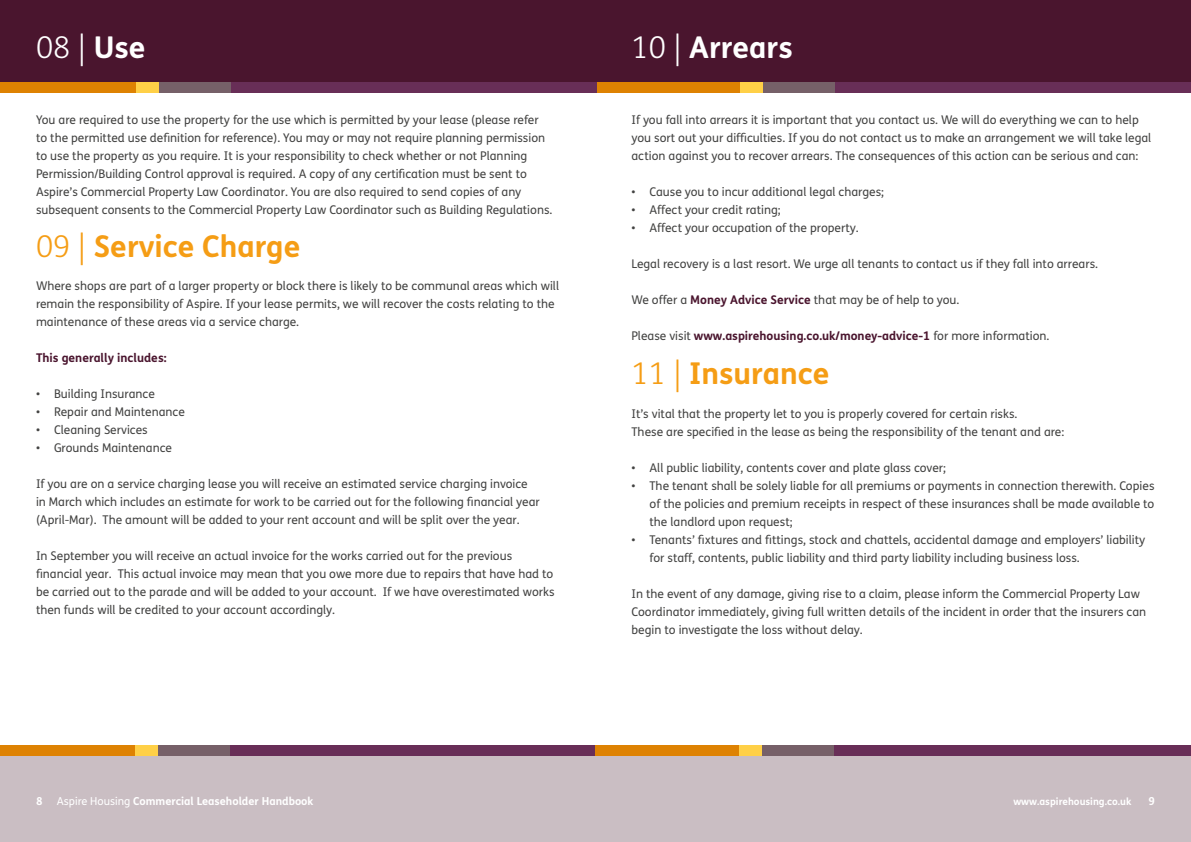
<style>
.page{position:relative;width:1191px;height:842px;background:#fff}
.page>*{position:absolute;margin:0;border:0;box-sizing:border-box;transform-origin:0 0}
.t1{font:700 30px "FS Me";color:#f59d15}
.t2{font:700 30px "FS Me";color:#fff}
.t3{font:300 30px "FS Me";color:#fff}
.t4{font:12px/18px "FS Me";color:#424241}
.t5{font:700 12px "FS Me";color:#4a152e}
.t6{font:700 11px "FS Me";color:#fff}
.t7{font:700 10px "FS Me";color:#fff}
.s1{font-weight:700}
.s2{font-weight:300}
.s3{font-weight:700;color:#4a152e}
.s4{font-weight:400;color:#424241}
.s5{font-weight:400}
</style>
<div class="page">
<div style="left:0;top:756px;width:1191px;height:86px;background:#cabec3"></div>
<div style="left:0;top:745px;width:158px;height:11px;background:#de8202"></div>
<div style="left:229px;top:745px;width:366px;height:11px;background:#682e57"></div>
<div style="left:158px;top:745px;width:72px;height:11px;background:#766068"></div>
<div style="left:135px;top:745px;width:23px;height:11px;background:#ffd047"></div>
<div style="left:595px;top:745px;width:167px;height:11px;background:#de8202"></div>
<div style="left:833px;top:745px;width:358px;height:11px;background:#682e57"></div>
<div style="left:762px;top:745px;width:71px;height:11px;background:#766068"></div>
<div style="left:739px;top:745px;width:23px;height:11px;background:#ffd047"></div>
<div style="left:0;top:0;width:595px;height:83px;background:#4a152e"></div>
<div style="left:596px;top:0;width:595px;height:83px;background:#4a152e"></div>
<div style="left:0;top:83px;width:158px;height:10px;background:#de8202"></div>
<div style="left:230px;top:83px;width:366px;height:10px;background:#682e57"></div>
<div style="left:158px;top:83px;width:72px;height:10px;background:#766068"></div>
<div style="left:136px;top:83px;width:22px;height:10px;background:#ffd047"></div>
<div style="left:597px;top:83px;width:166px;height:10px;background:#de8202"></div>
<div style="left:834px;top:83px;width:357px;height:10px;background:#682e57"></div>
<div style="left:763px;top:83px;width:72px;height:10px;background:#766068"></div>
<div style="left:740px;top:83px;width:23px;height:10px;background:#ffd047"></div>
<h1 class="t3" style="left:36px;top:31px;width:111px">08 | <span class="s1">Use</span></h1>
<h1 class="t2" style="left:631px;top:29px;width:163px"><span class="s2">10 |</span> Arrears</h1>
<p class="t4" style="left:36px;top:111px;width:518px">You are required to use the property for the use which is permitted by your lease (please refer to the permitted use definition for reference). You may or may not require planning permission to use the property as you require. It is your responsibility to check whether or not Planning Permission/Building Control approval is required. A copy of any certification must be sent to Aspire’s Commercial Property Law Coordinator. You are also required to send copies of any subsequent consents to the Commercial Property Law Coordinator such as Building Regulations.</p>
<p class="t4" style="left:631px;top:111px;width:521px">If you fall into arrears it is important that you contact us. We will do everything we can to help you sort out your difficulties. If you do not contact us to make an arrangement we will take legal action against you to recover arrears. The consequences of this action can be serious and can:</p>
<p class="t4" style="left:631px;top:183px;width:254px">• Cause you to incur additional legal charges;</p>
<p class="t4" style="left:631px;top:201px;width:151px">• Affect your credit rating;</p>
<p class="t4" style="left:631px;top:219px;width:229px">• Affect your occupation of the property.</p>
<p class="t4" style="left:631px;top:255px;width:468px">Legal recovery is a last resort. We urge all tenants to contact us if they fall into arrears.</p>
<p class="t4" style="left:631px;top:291px;width:329px">We offer a <span class="s3">Money Advice Service</span> that may be of help to you.</p>
<p class="t5" style="left:631px;top:328px;width:419px"><span class="s4">Please visit</span> www.aspirehousing.co.uk/money-advice-1 <span class="s4">for more information.</span></p>
<h1 class="t1" style="left:36px;top:227px;width:266px"><span class="s2">09 |</span> Service Charge</h1>
<p class="t4" style="left:36px;top:277px;width:524px">Where shops are part of a larger property or block there is likely to be communal areas which will remain the responsibility of Aspire. If your lease permits, we will recover the costs relating to the maintenance of these areas via a service charge.</p>
<p class="t5" style="left:36px;top:350px;width:132px">This generally includes:</p>
<p class="t4" style="left:36px;top:385px;width:120px">• Building Insurance</p>
<p class="t4" style="left:36px;top:403px;width:150px">• Repair and Maintenance</p>
<p class="t4" style="left:36px;top:421px;width:113px">• Cleaning Services</p>
<p class="t4" style="left:36px;top:439px;width:138px">• Grounds Maintenance</p>
<p class="t4" style="left:36px;top:475px;width:505px">If you are on a service charging lease you will receive an estimated service charging invoice in March which includes an estimate for work to be carried out for the following financial year (April-Mar). The amount will be added to your rent account and will be split over the year.</p>
<p class="t4" style="left:36px;top:547px;width:520px">In September you will receive an actual invoice for the works carried out for the previous financial year. This actual invoice may mean that you owe more due to repairs that have had to be carried out to the parade and will be added to your account. If we have overestimated works then funds will be credited to your account accordingly.</p>
<h1 class="t1" style="left:631px;top:355px;width:199px"><span class="s2">11 |</span> Insurance</h1>
<p class="t4" style="left:631px;top:405px;width:434px">It’s vital that the property let to you is properly covered for certain risks.<br>These are specified in the lease as being the responsibility of the tenant and are:</p>
<p class="t4" style="left:631px;top:459px;width:316px">• All public liability, contents cover and plate glass cover;</p>
<p class="t4" style="left:649px;top:477px;width:506px;text-align:justify;text-indent:-18px">• The tenant shall be solely liable for all premiums or payments in connection therewith. Copies of the policies and premium receipts in respect of these insurances shall be made available to the landlord upon request;</p>
<p class="t4" style="left:649px;top:531px;width:497px;text-indent:-18px">• Tenants’ fixtures and fittings, stock and chattels, accidental damage and employers’ liability for staff, contents, public liability and third party liability including business loss.</p>
<p class="t4" style="left:631px;top:585px;width:516px">In the event of any damage, giving rise to a claim, please inform the Commercial Property Law<br>Coordinator immediately, giving full written details of the incident in order that the insurers can begin to investigate the loss without delay.</p>
<p class="t6" style="left:36px;top:794px;width:8px">8</p>
<p class="t6" style="left:57px;top:794px;width:258px"><span class="s5">Aspire Housing</span> Commercial Leaseholder Handbook</p>
<p class="t7" style="left:1013px;top:795px;width:119px">www.aspirehousing.co.uk</p>
<p class="t6" style="left:1148px;top:794px;width:8px">9</p>
</div>
